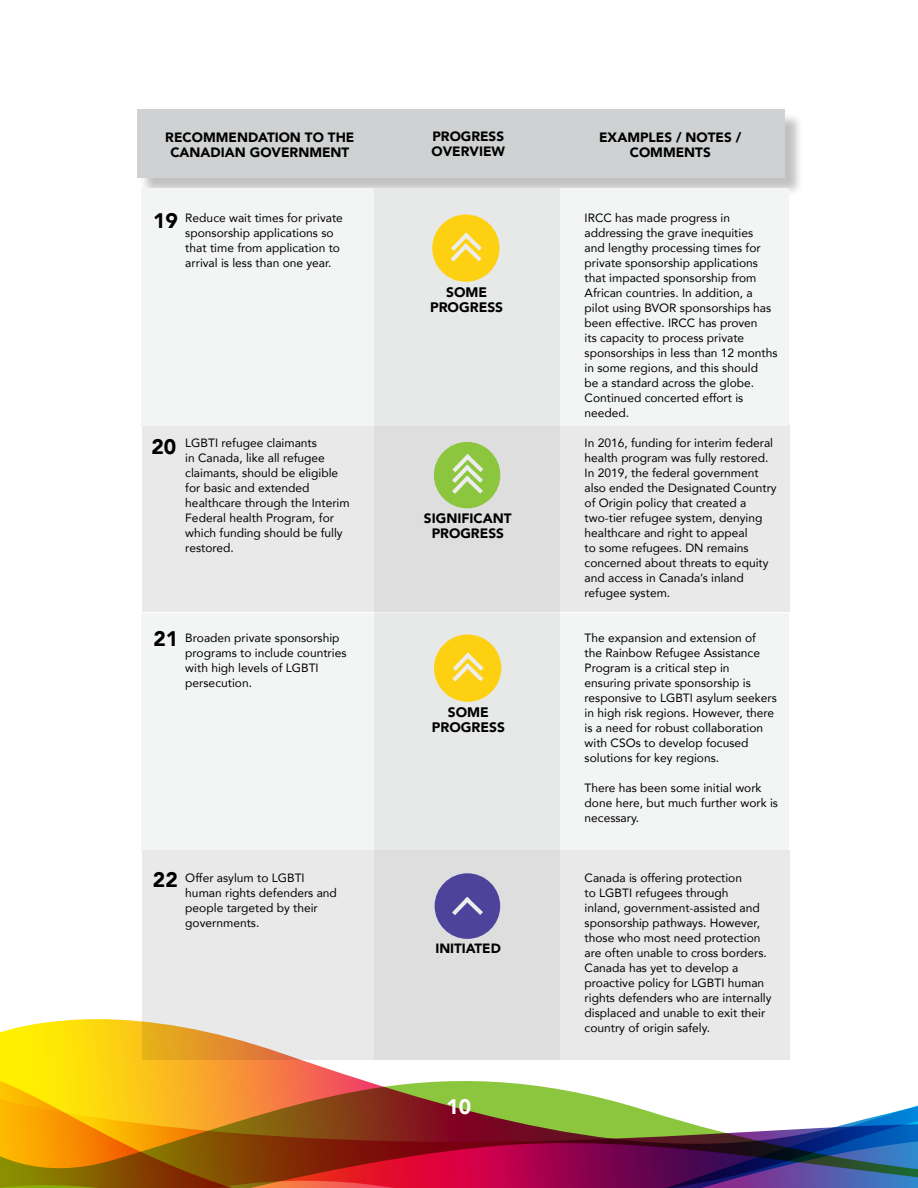
<style>
.page{position:relative;width:918px;height:1188px;background:#fff}
.page>*{position:absolute;margin:0;border:0;box-sizing:border-box;transform-origin:0 0}
.t1{font:900 21px "Avenir";color:#000}
.t2{font:900 21px "Avenir";color:#fff}
.t3{font:900 13.8px/15.3px "Avenir";color:#000;text-align:center}
.t4{font:900 13.65px/15.1px "Avenir";color:#000;text-align:center}
.t5{font:900 13.5px/15px "Avenir";color:#000;text-align:center}
.t6{font:900 13.35px "Avenir";color:#000}
.t7{font:12px/15px "Avenir";color:#000}
</style>
<div class="page">
<div style="left:141px;top:613px;width:648px;height:237px;background:#f3f4f4"></div>
<div style="left:142px;top:850px;width:648px;height:210px;background:#e9e9ea"></div>
<div style="left:142px;top:425px;width:648px;height:187px;background:#e9e9ea"></div>
<div style="left:139px;top:112px;width:665px;height:85px;background:#000;opacity:.25"></div>
<div style="left:137px;top:110px;width:648px;height:68px;background:#cfd1d2"></div>
<div style="left:141px;top:188px;width:648px;height:238px;background:#f3f4f4"></div>
<div style="left:375px;top:188px;width:185px;height:871px;background:#e7e8e8"></div>
<svg style="left:0;top:1019px;width:918px;height:169px"></svg>
<div style="left:434px;top:442px;width:66px;height:66px;background:#8cc63f;border-radius:50%"></div>
<svg style="left:452px;top:454px;width:32px;height:40px"></svg>
<div style="left:432px;top:215px;width:68px;height:67px;background:#fdd012;border-radius:50%"></div>
<svg style="left:450px;top:232px;width:32px;height:30px"></svg>
<div style="left:434px;top:635px;width:67px;height:67px;background:#fdd012;border-radius:50%"></div>
<svg style="left:452px;top:652px;width:32px;height:30px"></svg>
<div style="left:435px;top:873px;width:65px;height:66px;background:#4e439b;border-radius:50%"></div>
<svg style="left:452px;top:897px;width:31px;height:18px"></svg>
<p class="t5" style="left:165px;top:130px;width:191px">RECOMMENDATION TO THE<br>CANADIAN GOVERNMENT</p>
<p class="t5" style="left:432px;top:128px;width:75px;text-align:left">PROGRESS<br>OVERVIEW</p>
<p class="t5" style="left:599px;top:130px;width:144px">EXAMPLES / NOTES /<br>COMMENTS</p>
<h1 class="t1" style="left:153px;top:203px;width:26px">19</h1>
<p class="t7" style="left:585px;top:210px;width:195px">IRCC has made progress in addressing the grave inequities<br>and lengthy processing times for private sponsorship applications that impacted sponsorship from<br>African countries. In addition, a pilot using BVOR sponsorships has been effective. IRCC has proven<br>its capacity to process private sponsorships in less than 12 months in some regions, and this should<br>be a standard across the globe.<br>Continued concerted effort is needed.</p>
<p class="t7" style="left:585px;top:435px;width:194px">In 2016, funding for interim federal health program was fully restored.<br>In 2019, the federal government also ended the Designated Country of Origin policy that created a two-tier refugee system, denying healthcare and right to appeal<br>to some refugees. DN remains concerned about threats to equity and access in Canada’s inland refugee system.</p>
<p class="t7" style="left:585px;top:630px;width:194px">The expansion and extension of<br>the Rainbow Refugee Assistance<br>Program is a critical step in ensuring private sponsorship is responsive to LGBTI asylum seekers in high risk regions. However, there is a need for robust collaboration with CSOs to develop focused solutions for key regions.</p>
<p class="t7" style="left:585px;top:780px;width:195px">There has been some initial work done here, but much further work is necessary.</p>
<p class="t7" style="left:185px;top:210px;width:159px">Reduce wait times for private sponsorship applications so that time from application to arrival is less than one year.</p>
<p class="t3" style="left:430px;top:284px;width:75px">SOME<br>PROGRESS</p>
<p class="t7" style="left:185px;top:435px;width:166px">LGBTI refugee claimants<br>in Canada, like all refugee claimants, should be eligible for basic and extended healthcare through the Interim<br>Federal health Program, for which funding should be fully restored.</p>
<h1 class="t1" style="left:152px;top:429px;width:26px">20</h1>
<p class="t4" style="left:424px;top:510px;width:89px">SIGNIFICANT<br>PROGRESS</p>
<h1 class="t1" style="left:153px;top:621px;width:26px">21</h1>
<p class="t7" style="left:185px;top:630px;width:163px">Broaden private sponsorship programs to include countries with high levels of LGBTI persecution.</p>
<p class="t3" style="left:432px;top:704px;width:75px">SOME<br>PROGRESS</p>
<h1 class="t1" style="left:153px;top:862px;width:26px">22</h1>
<p class="t7" style="left:185px;top:870px;width:153px">Offer asylum to LGBTI human rights defenders and people targeted by their governments.</p>
<p class="t6" style="left:435px;top:937px;width:67px">INITIATED</p>
<h1 class="t2" style="left:447px;top:1089px;width:26px">10</h1>
<h1 class="t2" style="left:447px;top:1096px;width:26px">10</h1>
<p class="t7" style="left:585px;top:870px;width:188px">Canada is offering protection<br>to LGBTI refugees through<br>inland, government-assisted and sponsorship pathways. However, those who most need protection are often unable to cross borders.<br>Canada has yet to develop a proactive policy for LGBTI human rights defenders who are internally displaced and unable to exit their country of origin safely.</p>
</div>
